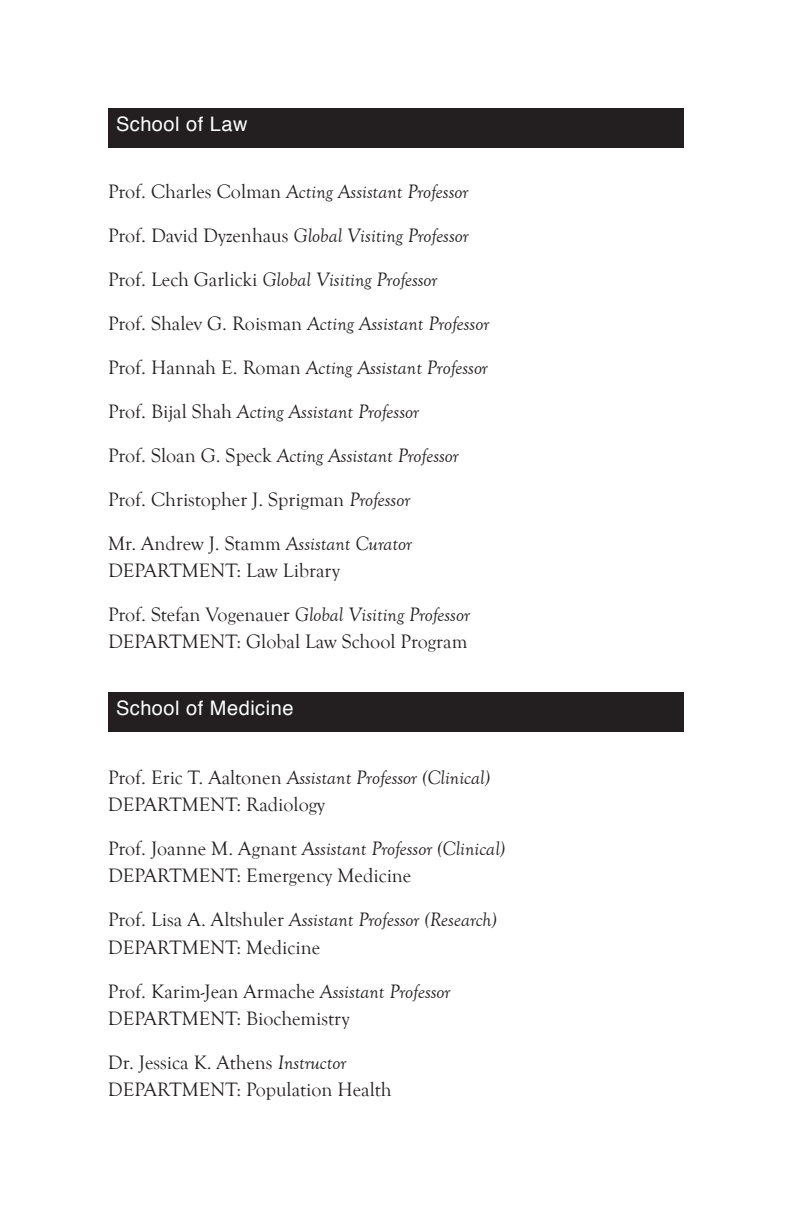
<style>
.page{position:relative;width:792px;height:1224px;background:#fff}
.page>*{position:absolute;margin:0;border:0;box-sizing:border-box;transform-origin:0 0}
.t1{font:20px/27.2px "Goudy Old Style T";color:#231f20}
.t2{font:italic 20px "Goudy Old Style T";color:#231f20}
.t3{font:20px "Helvetica";letter-spacing:.025em;color:#fff}
.s1{font-style:normal}
.s2{font-style:italic}
</style>
<div class="page">
<div style="left:108px;top:108px;width:576px;height:40px;background:#231f20"></div>
<div style="left:108px;top:692px;width:576px;height:40px;background:#231f20"></div>
<p class="t3" style="left:116px;top:116px;width:133px">School of Law</p>
<p class="t2" style="left:108px;top:180px;width:362px"><span class="s1">Prof. Charles Colman</span> Acting Assistant Professor</p>
<p class="t2" style="left:108px;top:224px;width:362px"><span class="s1">Prof. David Dyzenhaus</span> Global Visiting Professor</p>
<p class="t2" style="left:108px;top:268px;width:331px"><span class="s1">Prof. Lech garlicki</span> Global Visiting Professor</p>
<p class="t2" style="left:108px;top:312px;width:383px"><span class="s1">Prof. Shalev g. Roisman</span> Acting Assistant Professor</p>
<p class="t2" style="left:108px;top:356px;width:381px"><span class="s1">Prof. Hannah E. Roman</span> Acting Assistant Professor</p>
<p class="t2" style="left:108px;top:400px;width:313px"><span class="s1">Prof. Bijal Shah</span> Acting Assistant Professor</p>
<p class="t2" style="left:108px;top:444px;width:352px"><span class="s1">Prof. Sloan g. Speck</span> Acting Assistant Professor</p>
<p class="t1" style="left:108px;top:486px;width:304px">Prof. Christopher J. Sprigman <span class="s2">Professor</span></p>
<p class="t1" style="left:108px;top:530px;width:305px">Mr. Andrew J. Stamm <span class="s2">Assistant Curator<br></span>DEPARTMENT: Law Library</p>
<p class="t1" style="left:108px;top:601px;width:363px">Prof. Stefan Vogenauer <span class="s2">Global Visiting Professor<br></span>DEPARTMENT: global Law School Program</p>
<p class="t3" style="left:116px;top:700px;width:179px">School of Medicine</p>
<p class="t1" style="left:108px;top:764px;width:384px">Prof. Eric T. Aaltonen <span class="s2">Assistant Professor (Clinical)<br></span>DEPARTMENT: Radiology</p>
<p class="t1" style="left:108px;top:835px;width:399px">Prof. Joanne M. Agnant <span class="s2">Assistant Professor (Clinical)<br></span>DEPARTMENT: Emergency Medicine</p>
<p class="t1" style="left:108px;top:906px;width:390px">Prof. Lisa A. Altshuler <span class="s2">Assistant Professor (Research)<br></span>DEPARTMENT: Medicine</p>
<p class="t1" style="left:108px;top:977px;width:344px">Prof. Karim-Jean Armache <span class="s2">Assistant Professor<br></span>DEPARTMENT: Biochemistry</p>
<p class="t1" style="left:108px;top:1049px;width:285px">Dr. Jessica K. Athens <span class="s2">Instructor<br></span>DEPARTMENT: Population Health</p>
</div>
